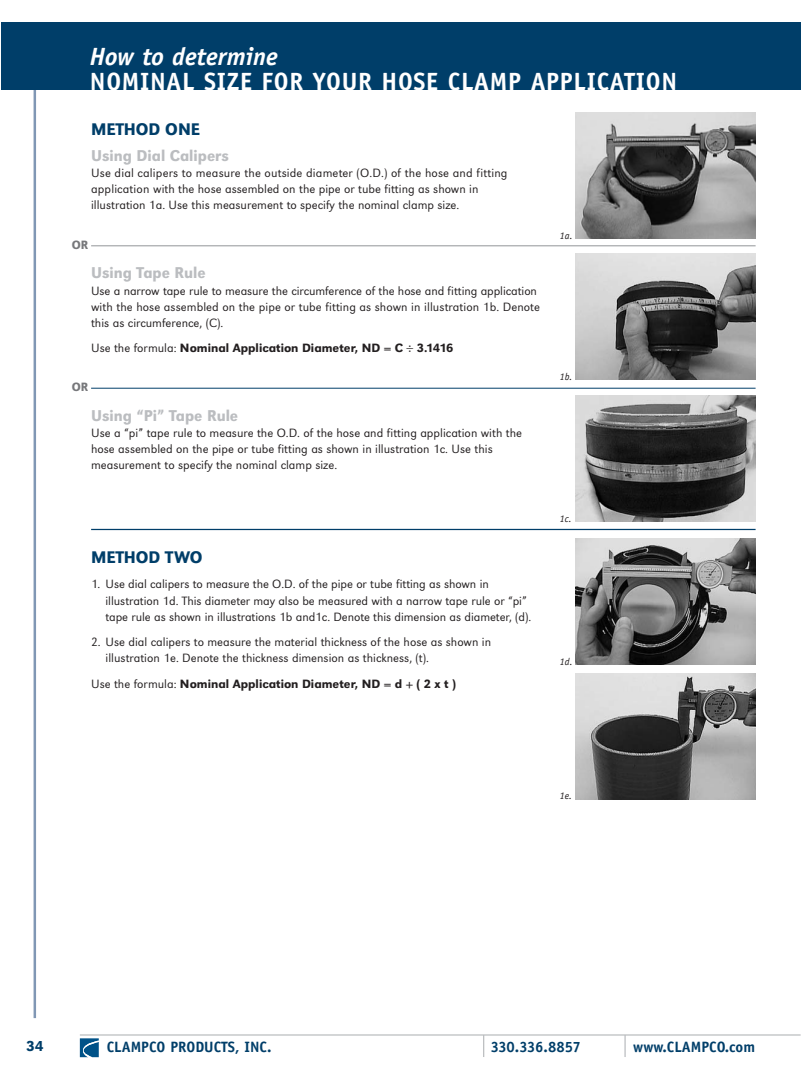
<style>
.page{position:relative;width:801px;height:1080px;background:#fff}
.page>*{position:absolute;margin:0;border:0;box-sizing:border-box;transform-origin:0 0}
.t1{font:700 25px "Officina Sans";letter-spacing:.03em;color:#fff}
.t2{font:italic 700 25px "Officina Sans";color:#fff}
.t3{font:17.5px "URW Grotesk T Medi Narr";color:#003e69}
.t4{font:16.25px "URW Grotesk T Medi Narr";color:#bbbdc0}
.t5{font:700 15px "Officina Sans";color:#003e69}
.t6{font:700 15px "Officina Sans";letter-spacing:-.02em;color:#003e69}
.t7{font:500 15px "URW Grotesk T";color:#003e69}
.t8{font:12.5px/16.2px "URW Grotesk T Ligh";color:#231f20}
.t9{font:500 12.5px "URW Grotesk T";color:#231f20}
.t10{font:12.5px "URW Grotesk T Medi Narr";color:#77787b}
.t11{font:italic 10px "Officina Sans";color:#231f20}
.s1{font-family:"URW Grotesk T Ligh";font-weight:400}
</style>
<div class="page">
<hr style="left:34px;top:88px;width:2px;height:930px;background:#8097b4">
<div style="left:1px;top:22px;width:799px;height:68px;background:#003e69"></div>
<hr style="left:91px;top:529px;width:664px;height:1px;background:#003e69">
<img style="left:575px;top:112px;width:180px;height:126px">
<img style="left:575px;top:253px;width:180px;height:126px">
<img style="left:575px;top:396px;width:180px;height:126px">
<hr style="left:91px;top:246px;width:664px;height:1px;background:#939598">
<hr style="left:91px;top:388px;width:664px;height:1px;background:#003e69">
<img style="left:575px;top:539px;width:180px;height:126px">
<img style="left:575px;top:673px;width:180px;height:126px">
<svg style="left:80px;top:1038px;width:19px;height:19px"></svg>
<hr style="left:80px;top:1034px;width:720px;height:2px;background:#bbbdc0">
<svg style="left:483px;top:1036px;width:1px;height:21px"></svg>
<svg style="left:624px;top:1035px;width:1px;height:22px"></svg>
<h1 class="t2" style="left:90px;top:47px;width:189px">How to determine</h1>
<h1 class="t1" style="left:90px;top:72px;width:588px">NOMINAL SIZE FOR YOUR HOSE CLAMP APPLICATION</h1>
<h2 class="t3" style="left:91px;top:123px;width:111px">METHOD ONE</h2>
<h3 class="t4" style="left:91px;top:149px;width:139px">Using Dial Calipers</h3>
<p class="t8" style="left:91px;top:166px;width:417px">Use dial calipers to measure the outside diameter (O.D.) of the hose and fitting application with the hose assembled on the pipe or tube fitting as shown in illustration 1a. Use this measurement to specify the nominal clamp size.</p>
<p class="t10" style="left:72px;top:240px;width:18px">OR</p>
<h3 class="t4" style="left:91px;top:267px;width:116px">Using Tape Rule</h3>
<p class="t8" style="left:91px;top:284px;width:450px">Use a narrow tape rule to measure the circumference of the hose and fitting application with the hose assembled on the pipe or tube fitting as shown in illustration 1b. Denote this as circumference, (C).</p>
<p class="t9" style="left:91px;top:344px;width:363px"><span class="s1">Use the formula:</span> Nominal Application Diameter, ND = C ÷ 3.1416</p>
<p class="t10" style="left:72px;top:383px;width:18px">OR</p>
<h3 class="t4" style="left:91px;top:409px;width:148px">Using “Pi” Tape Rule</h3>
<p class="t8" style="left:91px;top:426px;width:432px">Use a “pi” tape rule to measure the O.D. of the hose and fitting application with the hose assembled on the pipe or tube fitting as shown in illustration 1c. Use this measurement to specify the nominal clamp size.</p>
<h2 class="t3" style="left:91px;top:551px;width:113px">METHOD TWO</h2>
<p class="t8" style="left:105px;top:577px;width:427px;text-indent:-14px">1. Use dial calipers to measure the O.D. of the pipe or tube fitting as shown in illustration 1d. This diameter may also be measured with a narrow tape rule or “pi” tape rule as shown in illustrations 1b and1c. Denote this dimension as diameter, (d).</p>
<p class="t8" style="left:105px;top:635px;width:387px;text-indent:-14px">2. Use dial calipers to measure the material thickness of the hose as shown in illustration 1e. Denote the thickness dimension as thickness, (t).</p>
<p class="t9" style="left:91px;top:679px;width:366px"><span class="s1">Use the formula:</span> Nominal Application Diameter, ND = d + ( 2 x t )</p>
<p class="t11" style="left:559px;top:232px;width:14px">1a.</p>
<p class="t11" style="left:559px;top:373px;width:14px">1b.</p>
<p class="t11" style="left:559px;top:515px;width:13px">1c.</p>
<p class="t11" style="left:559px;top:658px;width:14px">1d.</p>
<p class="t11" style="left:559px;top:792px;width:14px">1e.</p>
<p class="t7" style="left:26px;top:1040px;width:19px">34</p>
<p class="t5" style="left:107px;top:1041px;width:166px">CLAMPCO PRODUCTS, INC.</p>
<p class="t6" style="left:490px;top:1041px;width:92px">330.336.8857</p>
<p class="t5" style="left:632px;top:1041px;width:123px">www.CLAMPCO.com</p>
</div>
